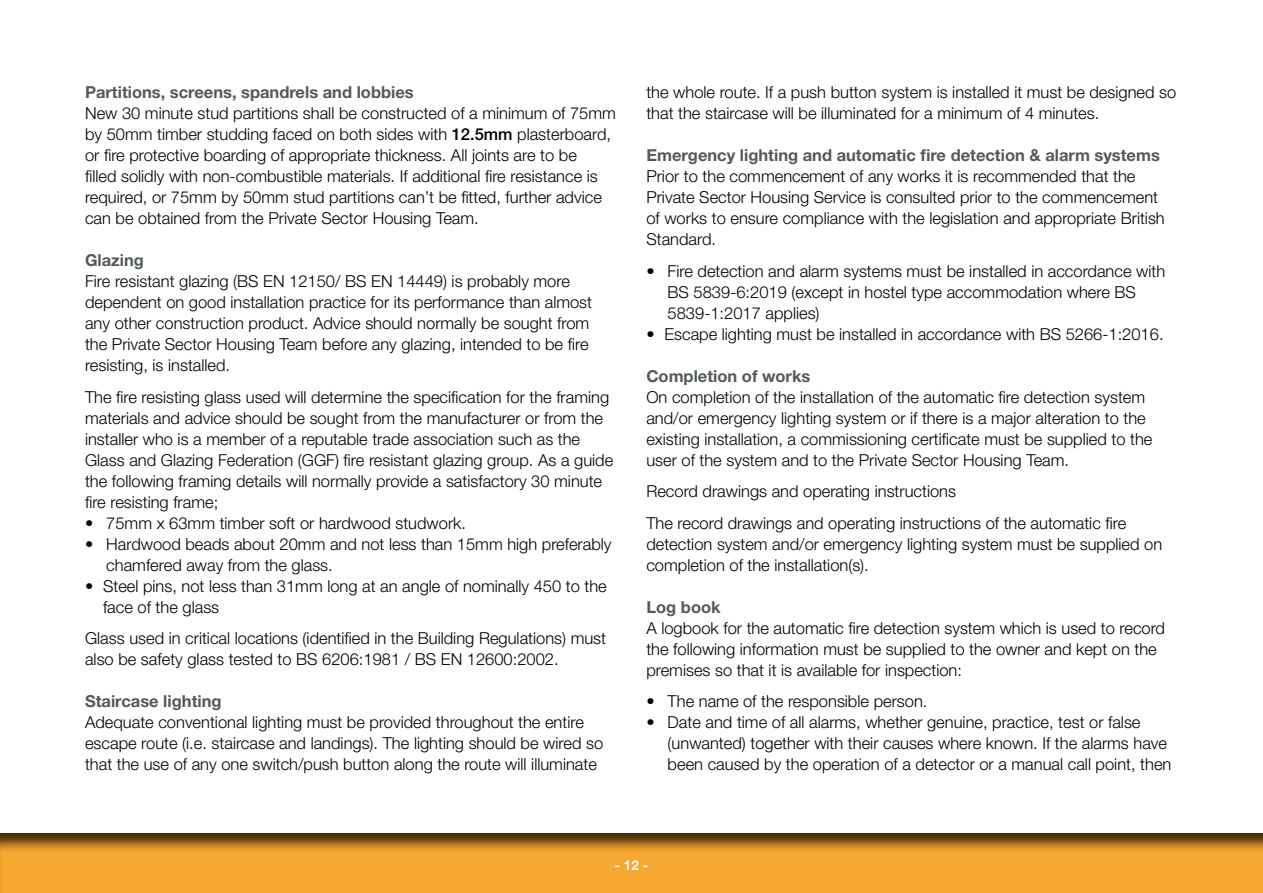
<style>
.page{position:relative;width:1263px;height:893px;background:#fff}
.page>*{position:absolute;margin:0;border:0;box-sizing:border-box;transform-origin:0 0}
.t1{font:300 16.5px/21px "Helvetica Neue";color:#000}
.t2{font:700 16.5px "Helvetica Neue";color:#525b52}
.t3{font:700 13.5px "Helvetica Neue";color:#fff}
.s1{font-weight:500}
</style>
<div class="page">
<div style="left:0;top:822px;width:1263px;height:71px;background:#000;opacity:.75"></div>
<p class="t2" style="left:85px;top:82px;width:330px">Partitions, screens, spandrels and lobbies</p>
<p class="t1" style="left:85px;top:102px;width:532px">New 30 minute stud partitions shall be constructed of a minimum of 75mm by 50mm timber studding faced on both sides with <span class="s1">12.5mm</span> plasterboard, or fire protective boarding of appropriate thickness. All joints are to be<br>filled solidly with non-combustible materials. If additional fire resistance is required, or 75mm by 50mm stud partitions can’t be fitted, further advice can be obtained from the Private Sector Housing Team.</p>
<p class="t2" style="left:85px;top:250px;width:60px">Glazing</p>
<p class="t1" style="left:85px;top:270px;width:509px">Fire resistant glazing (BS EN 12150/ BS EN 14449) is probably more dependent on good installation practice for its performance than almost any other construction product. Advice should normally be sought from the Private Sector Housing Team before any glazing, intended to be fire resisting, is installed.</p>
<p class="t1" style="left:85px;top:386px;width:530px">The fire resisting glass used will determine the specification for the framing materials and advice should be sought from the manufacturer or from the installer who is a member of a reputable trade association such as the Glass and Glazing Federation (GGF) fire resistant glazing group. As a guide the following framing details will normally provide a satisfactory 30 minute fire resisting frame;</p>
<p class="t1" style="left:85px;top:512px;width:379px">• 75mm x 63mm timber soft or hardwood studwork.</p>
<p class="t1" style="left:106px;top:533px;width:507px;text-indent:-21px">• Hardwood beads about 20mm and not less than 15mm high preferably chamfered away from the glass.</p>
<p class="t1" style="left:103px;top:575px;width:505px;text-indent:-18px">• Steel pins, not less than 31mm long at an angle of nominally 450 to the face of the glass</p>
<p class="t1" style="left:85px;top:627px;width:523px">Glass used in critical locations (identified in the Building Regulations) must also be safety glass tested to BS 6206:1981 / BS EN 12600:2002.</p>
<p class="t2" style="left:85px;top:691px;width:138px">Staircase lighting</p>
<p class="t1" style="left:85px;top:711px;width:520px">Adequate conventional lighting must be provided throughout the entire escape route (i. e. staircase and landings). The lighting should be wired so that the use of any one switch/push button along the route will illuminate</p>
<p class="t1" style="left:646px;top:81px;width:531px">the whole route. If a push button system is installed it must be designed so that the staircase will be illuminated for a minimum of 4 minutes.</p>
<p class="t2" style="left:646px;top:145px;width:515px">Emergency lighting and automatic fire detection &amp; alarm systems</p>
<p class="t1" style="left:646px;top:165px;width:520px">Prior to the commencement of any works it is recommended that the Private Sector Housing Service is consulted prior to the commencement of works to ensure compliance with the legislation and appropriate British Standard.</p>
<p class="t1" style="left:668px;top:260px;width:499px;text-indent:-21px">• Fire detection and alarm systems must be installed in accordance with<br>BS 5839-6:2019 (except in hostel type accommodation where BS<br>5839-1:2017 applies)</p>
<p class="t1" style="left:646px;top:323px;width:515px">• Escape lighting must be installed in accordance with BS 5266-1:2016.</p>
<p class="t2" style="left:646px;top:366px;width:166px">Completion of works</p>
<p class="t1" style="left:646px;top:386px;width:508px">On completion of the installation of the automatic fire detection system and/or emergency lighting system or if there is a major alteration to the existing installation, a commissioning certificate must be supplied to the user of the system and to the Private Sector Housing Team.</p>
<p class="t1" style="left:646px;top:475px;width:481px;line-height:31.5px">Record drawings and operating instructions<br>The record drawings and operating instructions of the automatic fire</p>
<p class="t1" style="left:646px;top:533px;width:517px">detection system and/or emergency lighting system must be supplied on completion of the installation(s).</p>
<p class="t2" style="left:646px;top:597px;width:76px">Log book</p>
<p class="t1" style="left:646px;top:617px;width:520px">A logbook for the automatic fire detection system which is used to record the following information must be supplied to the owner and kept on the premises so that it is available for inspection:</p>
<p class="t1" style="left:646px;top:690px;width:279px">• The name of the responsible person.</p>
<p class="t1" style="left:668px;top:711px;width:505px;text-indent:-21px">• Date and time of all alarms, whether genuine, practice, test or false (unwanted) together with their causes where known. If the alarms have been caused by the operation of a detector or a manual call point, then</p>
<p class="t3" style="left:615px;top:857px;width:35px">- 12 -</p>
</div>
